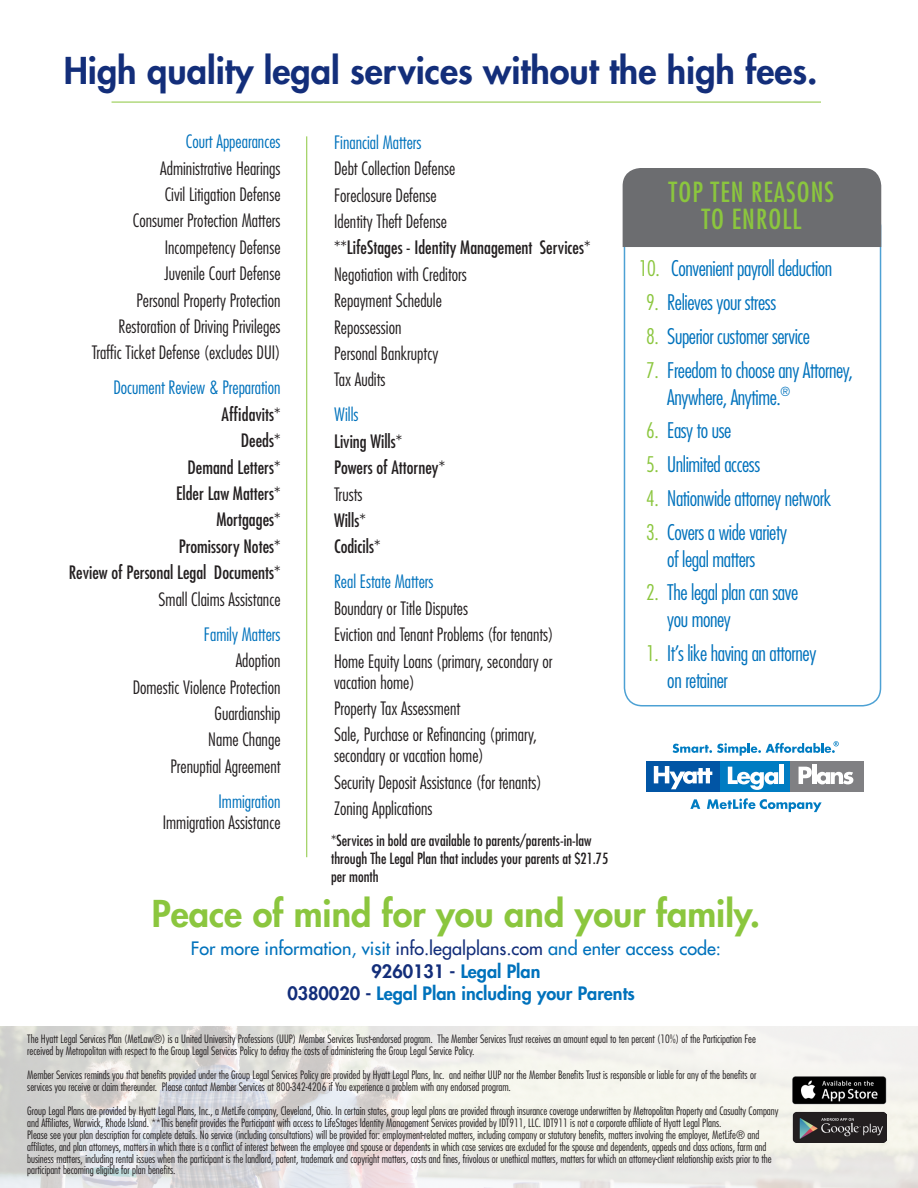
<style>
.page{position:relative;width:918px;height:1188px;background:#fff}
.page>*{position:absolute;margin:0;border:0;box-sizing:border-box;transform-origin:0 0}
.t1{font:800 36px "Futura Std";color:#132e7a}
.t2{font:800 36px "Futura Std";color:#8bc63e}
.t3{font:condensed 27px/27px "Futura Std";letter-spacing:.04em;color:#8bc63e;text-align:center}
.t4{font:300 condensed 21px/27px "Futura Std";letter-spacing:-.02em;color:#0072bc}
.list{font:300 condensed 18px/21px "Futura Std";color:#231f20}
.list-2{font:condensed 18px "Futura Std";color:#231f20}
.List_heading{font:300 condensed 18px "Futura Std";color:#0072bc}
.t5{font:500 18px "Futura Std";color:#0072bc}
.t6{font:800 18px "Futura Std";color:#0072bc}
.List_heading-2{font:300 condensed 18px/21px "Futura Std";color:#231f20;text-align:right}
.t7{font:condensed 15px/18px "Futura Std";color:#231f20}
.t8{font:300 condensed 11.25px/11.9px "Futura Std";color:#231f20}
.s1{color:#0072bc}
.s2{color:#8bc63e}
.s3{color:#132e7a}
</style>
<div class="page">
<img style="left:0;top:1027px;width:918px;height:161px">
<hr style="left:306px;top:136px;width:1px;height:721px;background:#8bc63e">
<hr style="left:112px;top:102px;width:709px;height:1px;background:#8bc63e">
<div style="left:646px;top:761px;width:74px;height:31px;background:#0155a5"></div>
<div style="left:720px;top:761px;width:71px;height:31px;background:#007cc2"></div>
<div style="left:791px;top:761px;width:73px;height:31px;background:#808083"></div>
<svg style="left:654px;top:766px;width:58px;height:23px"></svg>
<svg style="left:728px;top:767px;width:50px;height:23px"></svg>
<hr style="left:779px;top:765px;width:4px;height:19px;background:#fff">
<hr style="left:812px;top:765px;width:4px;height:19px;background:#fff">
<svg style="left:799px;top:767px;width:54px;height:17px"></svg>
<svg style="left:690px;top:799px;width:10px;height:10px"></svg>
<svg style="left:707px;top:798px;width:115px;height:14px"></svg>
<svg style="left:673px;top:741px;width:166px;height:15px"></svg>
<img style="left:792px;top:1077px;width:95px;height:66px">
<div style="left:624px;top:207px;width:257px;height:499px;border:2px solid #4da1d4;border-radius:18px"></div>
<div style="left:623px;top:168px;width:258px;height:79px;background:#6c6d70"></div>
<p class="t1" style="left:64px;top:48px;width:755px">High quality legal services without the high fees.</p>
<p class="List_heading" style="left:186px;top:131px;width:96px">Court Appearances</p>
<p class="list" style="left:160px;top:157px;width:122px">Administrative Hearings</p>
<p class="list" style="left:165px;top:184px;width:117px">Civil Litigation Defense</p>
<p class="list" style="left:133px;top:210px;width:149px">Consumer Protection Matters</p>
<p class="list" style="left:165px;top:237px;width:117px">Incompetency Defense</p>
<p class="list" style="left:164px;top:263px;width:118px">Juvenile Court Defense</p>
<p class="list" style="left:137px;top:289px;width:146px">Personal Property Protection</p>
<p class="list" style="left:119px;top:316px;width:163px">Restoration of Driving Privileges</p>
<p class="list" style="left:92px;top:342px;width:190px">Traffic Ticket Defense (excludes DUI)</p>
<p class="List_heading" style="left:113px;top:377px;width:169px">Document Review &amp; Preparation</p>
<p class="list-2" style="left:222px;top:403px;width:60px">Affidavits*</p>
<p class="list-2" style="left:241px;top:430px;width:41px">Deeds*</p>
<p class="list-2" style="left:188px;top:456px;width:95px">Demand Letters*</p>
<p class="list-2" style="left:176px;top:483px;width:106px">Elder Law Matters*</p>
<p class="list-2" style="left:216px;top:509px;width:66px">Mortgages*</p>
<p class="list-2" style="left:179px;top:535px;width:103px">Promissory Notes*</p>
<p class="list-2" style="left:69px;top:562px;width:213px">Review of Personal Legal Documents*</p>
<p class="list" style="left:159px;top:589px;width:123px">Small Claims Assistance</p>
<p class="List_heading" style="left:204px;top:623px;width:78px">Family Matters</p>
<p class="list" style="left:236px;top:650px;width:46px">Adoption</p>
<p class="list" style="left:133px;top:676px;width:149px">Domestic Violence Protection</p>
<p class="list" style="left:215px;top:703px;width:67px">Guardianship</p>
<p class="list" style="left:208px;top:729px;width:74px">Name Change</p>
<p class="list" style="left:171px;top:756px;width:112px">Prenuptial Agreement</p>
<p class="List_heading-2" style="left:163px;top:791px;width:119px"><span class="s1">Immigration<br></span>Immigration Assistance</p>
<p class="List_heading" style="left:334px;top:131px;width:89px">Financial Matters</p>
<p class="list" style="left:334px;top:158px;width:123px">Debt Collection Defense</p>
<p class="list" style="left:334px;top:184px;width:104px">Foreclosure Defense</p>
<p class="list" style="left:334px;top:211px;width:114px">Identity Theft Defense</p>
<p class="list-2" style="left:334px;top:237px;width:258px">**LifeStages - Identity Management Services*</p>
<p class="list" style="left:334px;top:264px;width:134px">Negotiation with Creditors</p>
<p class="list" style="left:334px;top:290px;width:109px">Repayment Schedule</p>
<p class="list" style="left:334px;top:316px;width:69px">Repossession</p>
<p class="list" style="left:334px;top:343px;width:106px">Personal Bankruptcy</p>
<p class="list" style="left:334px;top:369px;width:53px">Tax Audits</p>
<p class="List_heading" style="left:334px;top:404px;width:26px">Wills</p>
<p class="list-2" style="left:334px;top:430px;width:70px">Living Wills*</p>
<p class="list-2" style="left:334px;top:457px;width:113px">Powers of Attorney*</p>
<p class="list" style="left:334px;top:483px;width:30px">Trusts</p>
<p class="list-2" style="left:334px;top:510px;width:33px">Wills*</p>
<p class="list-2" style="left:334px;top:536px;width:48px">Codicils*</p>
<p class="List_heading" style="left:334px;top:571px;width:101px">Real Estate Matters</p>
<p class="list" style="left:334px;top:598px;width:135px">Boundary or Title Disputes</p>
<p class="list" style="left:334px;top:624px;width:221px">Eviction and Tenant Problems (for tenants)</p>
<p class="list" style="left:334px;top:650px;width:220px">Home Equity Loans (primary, secondary or vacation home)</p>
<p class="list" style="left:334px;top:698px;width:128px">Property Tax Assessment</p>
<p class="list" style="left:334px;top:724px;width:204px">Sale, Purchase or Refinancing (primary, secondary or vacation home)</p>
<p class="list" style="left:334px;top:772px;width:209px">Security Deposit Assistance (for tenants)</p>
<p class="list" style="left:334px;top:798px;width:100px">Zoning Applications</p>
<p class="t7" style="left:331px;top:831px;width:279px">*Services in bold are available to parents/parents-in-law through The Legal Plan that includes your parents at $21.75 per month</p>
<p class="t3" style="left:669px;top:178px;width:167px">TOP TEN REASONS<br>TO ENROLL</p>
<p class="t4" style="left:639px;top:255px;width:195px"><span class="s2">10.</span> Convenient payroll deduction</p>
<p class="t4" style="left:646px;top:289px;width:132px"><span class="s2">9.</span> Relieves your stress</p>
<p class="t4" style="left:646px;top:323px;width:166px"><span class="s2">8.</span> Superior customer service</p>
<p class="t4" style="left:667px;top:356px;width:187px;text-indent:-21px"><span class="s2">7.</span> Freedom to choose any Attorney,<br>Anywhere, Anytime.<sup>®</sup></p>
<p class="t4" style="left:646px;top:417px;width:87px"><span class="s2">6.</span> Easy to use</p>
<p class="t4" style="left:646px;top:451px;width:116px"><span class="s2">5.</span> Unlimited access</p>
<p class="t4" style="left:646px;top:485px;width:186px"><span class="s2">4.</span> Nationwide attorney network</p>
<p class="t4" style="left:646px;top:518px;width:142px;text-align:center"><span class="s2">3.</span> Covers a wide variety of legal matters</p>
<p class="t4" style="left:667px;top:579px;width:132px;text-indent:-21px"><span class="s2">2.</span> The legal plan can save you money</p>
<p class="t4" style="left:667px;top:640px;width:151px;text-indent:-21px"><span class="s2">1.</span> It’s like having an attorney on retainer</p>
<p class="t2" style="left:152px;top:891px;width:610px">Peace of mind for you and your family.</p>
<p class="t5" style="left:191px;top:937px;width:532px">For more information, visit <span class="s3">info.legalplans.com</span> and enter access code:</p>
<p class="t6" style="left:372px;top:960px;width:170px"><span class="s3">9260131 -</span> Legal Plan</p>
<p class="t6" style="left:287px;top:982px;width:349px"><span class="s3">0380020 -</span> Legal Plan including your Parents</p>
<p class="t8" style="left:27px;top:1033px;width:730px">The Hyatt Legal Services Plan (MetLaw®) is a United University Professions (UUP) Member Services Trust-endorsed program. The Member Services Trust receives an amount equal to ten percent (10%) of the Participation Fee received by Metropolitan with respect to the Group Legal Services Policy to defray the costs of administering the Group Legal Service Policy.</p>
<p class="t8" style="left:27px;top:1069px;width:731px">Member Services reminds you that benefits provided under the Group Legal Services Policy are provided by Hyatt Legal Plans, Inc. and neither UUP nor the Member Benefits Trust is responsible or liable for any of the benefits or services you receive or claim thereunder. Please contact Member Services at 800-342-4206 if You experience a problem with any endorsed program.</p>
<p class="t8" style="left:27px;top:1105px;width:753px">Group Legal Plans are provided by Hyatt Legal Plans, Inc., a MetLife company, Cleveland, Ohio. In certain states, group legal plans are provided through insurance coverage underwritten by Metropolitan Property and Casualty Company and Affiliates, Warwick, Rhode Island. **This benefit provides the Participant with access to LifeStages Identity Management Services provided by IDT911, LLC. IDT911 is not a corporate affiliate of Hyatt Legal Plans.</p>
<p class="t8" style="left:27px;top:1129px;width:734px">Please see your plan description for complete details. No service (including consultations) will be provided for: employment-related matters, including company or statutory benefits, matters involving the employer, MetLife® and</p>
<p class="t8" style="left:27px;top:1141px;width:746px">affiliates, and plan attorneys, matters in which there is a conflict of interest between the employee and spouse or dependents in which case services are excluded for the spouse and dependents, appeals and class actions, farm and business matters, including rental issues when the participant is the landlord, patent, trademark and copyright matters, costs and fines, frivolous or unethical matters, matters for which an attorney-client relationship exists prior to the participant becoming eligible for plan benefits.</p>
</div>
